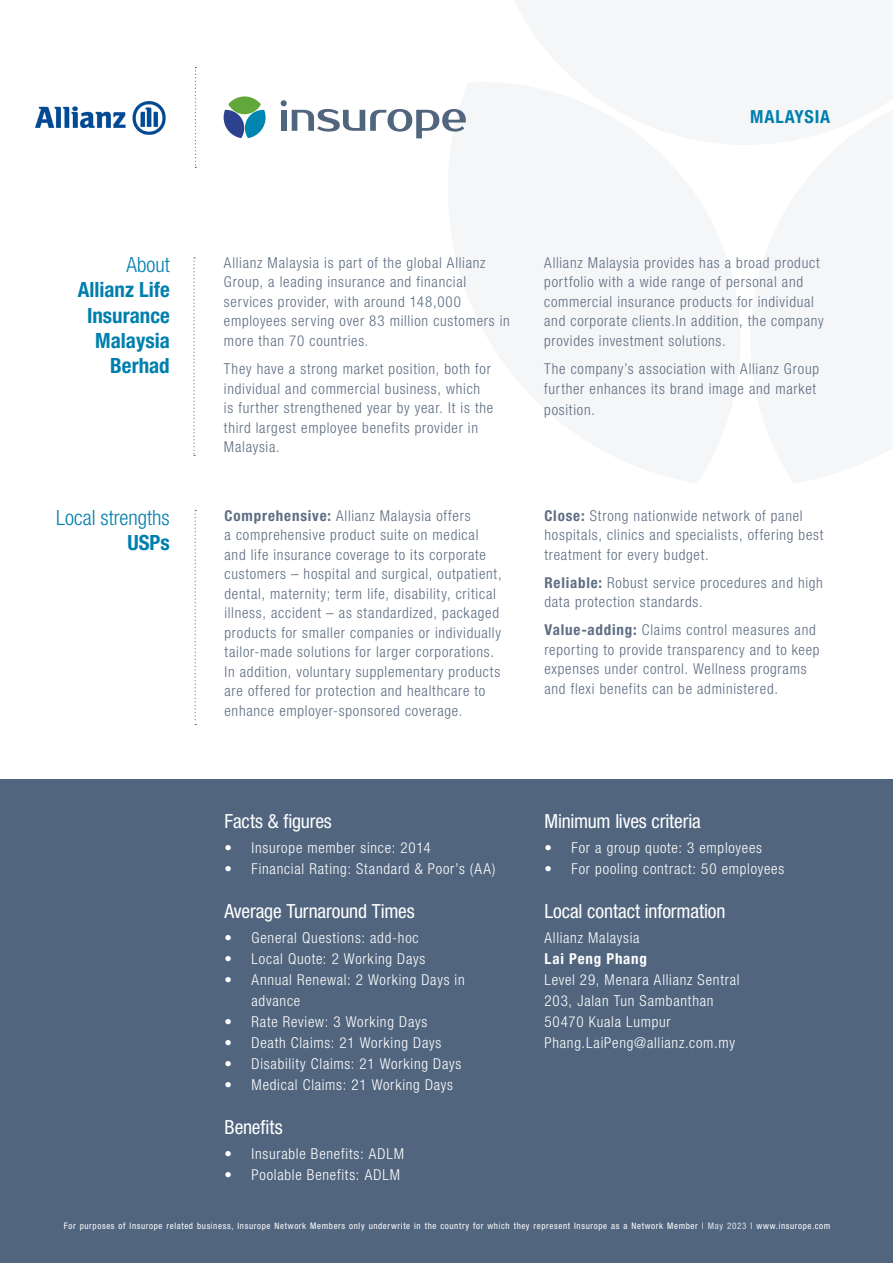
<style>
.page{position:relative;width:893px;height:1263px;background:#fff}
.page>*{position:absolute;margin:0;border:0;box-sizing:border-box;transform-origin:0 0}
.t1{font:700 condensed 21px "Helvetica Neue LT Pro";color:#007fad}
.t2{font:300 condensed 21px/25.2px "Helvetica Neue LT Pro";color:#007fad;text-align:right}
.Kopje{font:condensed 19.5px "Helvetica Neue LT Pro";letter-spacing:-.005em;color:#fff}
.t3{font:700 condensed 18px "Helvetica Neue LT Pro";letter-spacing:.05em;color:#007fad}
.Adres{font:300 condensed 15px/19.5px "Helvetica Neue LT Pro";letter-spacing:.05em;color:#5d6d82}
.Adres-2{font:300 condensed 15px/21px "Helvetica Neue LT Pro";letter-spacing:.05em;color:#fff}
.Adres-3{font:700 condensed 15px "Helvetica Neue LT Pro";letter-spacing:.055em;color:#fff}
.Kopje-2{font:condensed 9px "Helvetica Neue LT Pro";letter-spacing:.07em;color:#fff}
.s1{font-weight:700}
.s2{color:#dfe2e6}
</style>
<div class="page">
<div style="left:0;top:779px;width:893px;height:484px;background:#51657e"></div>
<img style="left:35px;top:100px;width:131px;height:35px">
<svg style="left:281px;top:100px;width:185px;height:38px"></svg>
<svg style="left:224px;top:96px;width:42px;height:42px"></svg>
<svg style="left:195px;top:67px;width:1px;height:101px"></svg>
<svg style="left:193px;top:257px;width:2px;height:199px"></svg>
<svg style="left:195px;top:510px;width:1px;height:215px"></svg>
<p class="t2" style="left:127px;top:252px;width:45px">About</p>
<p class="t1" style="left:78px;top:277px;width:94px">Allianz Life</p>
<p class="t1" style="left:87px;top:303px;width:84px">Insurance</p>
<p class="t1" style="left:95px;top:328px;width:76px">Malaysia</p>
<p class="t1" style="left:110px;top:353px;width:61px">Berhad</p>
<p class="t3" style="left:750px;top:106px;width:82px">MALAYSIA</p>
<p class="Adres" style="left:224px;top:253px;width:287px">Allianz Malaysia is part of the global Allianz Group, a leading insurance and financial services provider, with around 148,000 employees serving over 83 million customers in more than 70 countries.</p>
<p class="Adres" style="left:224px;top:359px;width:271px">They have a strong market position, both for individual and commercial business, which is further strengthened year by year. It is the third largest employee benefits provider in Malaysia.</p>
<p class="Adres" style="left:544px;top:253px;width:281px">Allianz Malaysia provides has a broad product portfolio with a wide range of personal and commercial insurance products for individual and corporate clients.In addition, the company provides investment solutions.</p>
<p class="Adres" style="left:544px;top:359px;width:276px">The company’s association with Allianz Group further enhances its brand image and market</p>
<p class="Adres" style="left:544px;top:399px;width:52px">position.</p>
<p class="t2" style="left:56px;top:505px;width:115px">Local strengths<br><span class="s1">USPs</span></p>
<p class="Adres" style="left:225px;top:505px;width:279px"><span class="s1">Comprehensive:</span> Allianz Malaysia offers<br>a comprehensive product suite on medical and life insurance coverage to its corporate customers – hospital and surgical, outpatient, dental, maternity; term life, disability, critical illness, accident – as standardized, packaged products for smaller companies or individually tailor-made solutions for larger corporations.<br>In addition, voluntary supplementary products are offered for protection and healthcare to enhance employer-sponsored coverage.</p>
<p class="Adres" style="left:544px;top:505px;width:281px"><span class="s1">Close:</span> Strong nationwide network of panel hospitals, clinics and specialists, offering best treatment for every budget.</p>
<p class="Adres" style="left:544px;top:572px;width:280px"><span class="s1">Reliable:</span> Robust service procedures and high data protection standards.</p>
<p class="Adres" style="left:544px;top:620px;width:277px"><span class="s1">Value-adding:</span> Claims control measures and reporting to provide transparency and to keep expenses under control. Wellness programs and flexi benefits can be administered.</p>
<p class="Kopje" style="left:225px;top:810px;width:109px">Facts &amp; figures</p>
<p class="Adres-2" style="left:225px;top:837px;width:208px">• Insurope member since: 2014</p>
<p class="Adres-2" style="left:225px;top:858px;width:272px">• Financial Rating: Standard &amp; Poor’s (AA)</p>
<p class="Kopje" style="left:225px;top:900px;width:192px">Average Turnaround Times</p>
<p class="Adres-2" style="left:225px;top:927px;width:196px">• General Questions: add-hoc</p>
<p class="Adres-2" style="left:225px;top:948px;width:202px">• Local Quote: 2 Working Days</p>
<p class="Adres-2" style="left:252px;top:969px;width:215px;text-indent:-27px">• Annual Renewal: 2 Working Days in advance</p>
<p class="Adres-2" style="left:225px;top:1011px;width:204px">• Rate Review: 3 Working Days</p>
<p class="Adres-2" style="left:225px;top:1032px;width:218px">• Death Claims: 21 Working Days</p>
<p class="Adres-2" style="left:225px;top:1053px;width:238px">• Disability Claims: 21 Working Days</p>
<p class="Adres-2" style="left:225px;top:1074px;width:230px">• Medical Claims: 21 Working Days</p>
<p class="Kopje" style="left:225px;top:1116px;width:60px">Benefits</p>
<p class="Adres-2" style="left:225px;top:1143px;width:181px">• Insurable Benefits: ADLM</p>
<p class="Adres-2" style="left:225px;top:1164px;width:177px">• Poolable Benefits: ADLM</p>
<p class="Kopje" style="left:544px;top:810px;width:158px">Minimum lives criteria</p>
<p class="Adres-2" style="left:544px;top:837px;width:219px">• For a group quote: 3 employees</p>
<p class="Adres-2" style="left:544px;top:858px;width:241px">• For pooling contract: 50 employees</p>
<p class="Kopje" style="left:544px;top:900px;width:182px">Local contact information</p>
<p class="Adres-2" style="left:544px;top:927px;width:97px">Allianz Malaysia</p>
<p class="Adres-3" style="left:544px;top:950px;width:104px">Lai Peng Phang</p>
<p class="Adres-2" style="left:544px;top:969px;width:197px">Level 29, Menara Allianz Sentral</p>
<p class="Adres-2" style="left:544px;top:990px;width:171px">203, Jalan Tun Sambanthan</p>
<p class="Adres-2" style="left:544px;top:1011px;width:128px">50470 Kuala Lumpur</p>
<p class="Adres-2" style="left:544px;top:1032px;width:192px">Phang.LaiPeng@allianz.com.my</p>
<p class="Kopje-2" style="left:64px;top:1220px;width:768px">For purposes of Insurope related business, Insurope Network Members only underwrite in the country for which they represent Insurope as a Network Member | <span class="s2">May 2023</span> | www.insurope.com</p>
</div>
